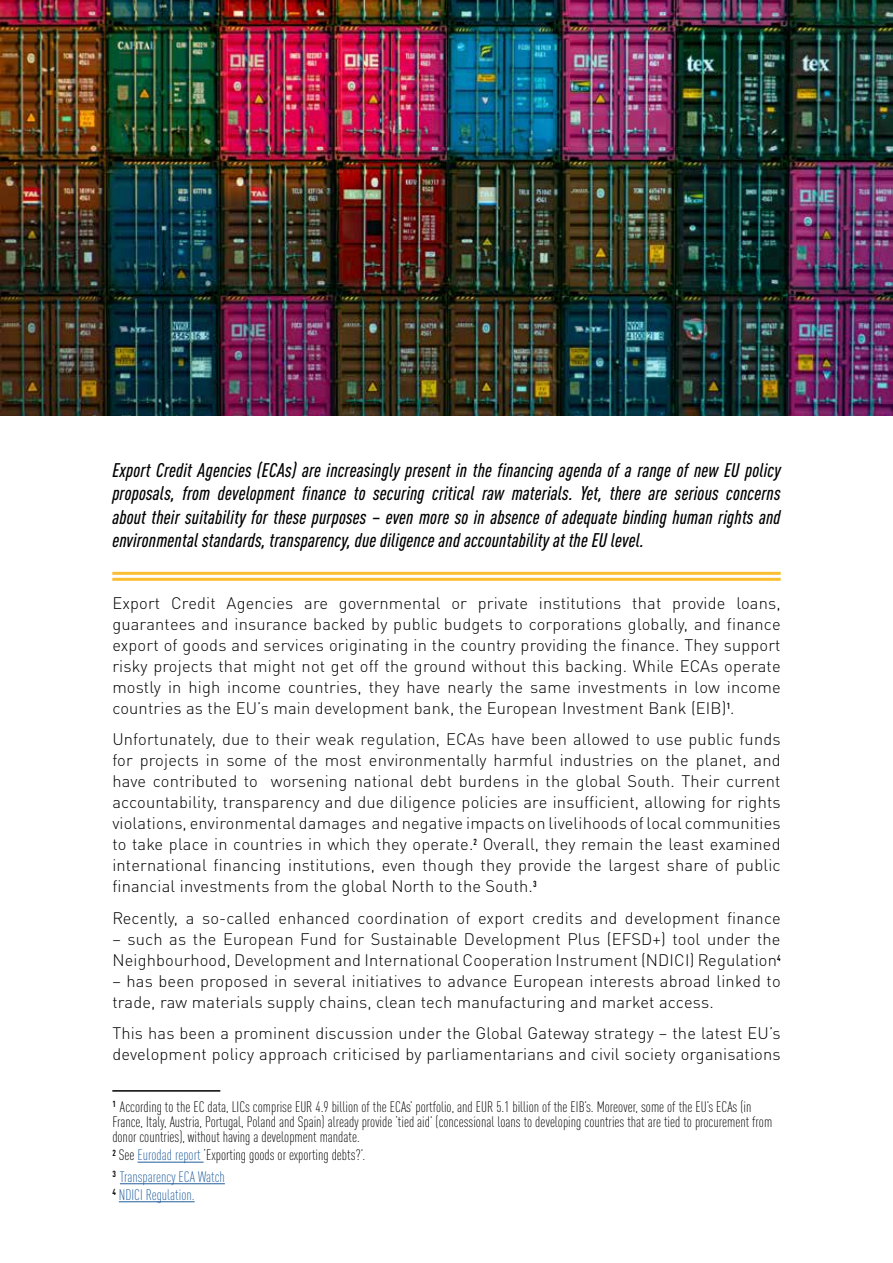
<style>
.page{position:relative;width:893px;height:1263px;background:#fff}
.page>*{position:absolute;margin:0;border:0;box-sizing:border-box;transform-origin:0 0}
.t1{font:italic 500 condensed 19.5px/23.4px "DIN Pro";letter-spacing:.01em;color:#000;text-align:justify}
.t2{font:300 16.5px/21px "DIN Pro";letter-spacing:.01em;color:#000}
.t3{font:300 condensed 15px/15px "DIN Pro";color:#000}
.t4{font:300 condensed 15px "DIN Pro";color:#215e9e}
.s1{color:#215e9e}
</style>
<div class="page">
<hr style="left:112px;top:1090px;width:108px;height:1px;background:#000">
<hr style="left:138px;top:1162px;width:66px;height:1px;background:#215e9e">
<hr style="left:120px;top:1183px;width:105px;height:1px;background:#215e9e">
<hr style="left:119px;top:1201px;width:76px;height:1px;background:#215e9e">
<hr style="left:112px;top:572px;width:669px;height:3px;background:#f9be32">
<hr style="left:112px;top:578px;width:669px;height:3px;background:#f9be32">
<img style="left:0;top:0;width:893px;height:415px">
<p class="t1" style="left:112px;top:456px;width:670px">Export Credit Agencies (ECAs) are increasingly present in the financing agenda of a range of new EU policy proposals, from development finance to securing critical raw materials. Yet, there are serious concerns about their suitability for these purposes – even more so in absence of adequate binding human rights and environmental standards, transparency, due diligence and accountability at the EU level.</p>
<p class="t2" style="left:112px;top:591px;width:670px;text-align:justify">Export Credit Agencies are governmental or private institutions that provide loans, guarantees and insurance backed by public budgets to corporations globally, and finance export of goods and services originating in the country providing the finance. They support risky projects that might not get off the ground without this backing. While ECAs operate mostly in high income countries, they have nearly the same investments in low income countries as the EU’s main development bank, the European Investment Bank (EIB)<sup>1</sup>.</p>
<p class="t2" style="left:112px;top:727px;width:670px;text-align:justify">Unfortunately, due to their weak regulation, ECAs have been allowed to use public funds for projects in some of the most environmentally harmful industries on the planet, and have contributed to worsening national debt burdens in the global South. Their current accountability, transparency and due diligence policies are insufficient, allowing for rights violations, environmental damages and negative impacts on livelihoods of local communities to take place in countries in which they operate.<sup>2</sup> Overall, they remain the least examined international financing institutions, even though they provide the largest share of public financial investments from the global North to the South.<sup>3</sup></p>
<p class="t2" style="left:112px;top:906px;width:670px">Recently, a so-called enhanced coordination of export credits and development finance</p>
<p class="t2" style="left:112px;top:927px;width:670px">– such as the European Fund for Sustainable Development Plus (EFSD+) tool under the<br>Neighbourhood, Development and International Cooperation Instrument (NDICI) Regulation<sup>4</sup></p>
<p class="t2" style="left:112px;top:969px;width:670px">– has been proposed in several initiatives to advance European interests abroad linked to trade, raw materials supply chains, clean tech manufacturing and market access.</p>
<p class="t2" style="left:112px;top:1021px;width:670px">This has been a prominent discussion under the Global Gateway strategy – the latest EU’s development policy approach criticised by parliamentarians and civil society organisations</p>
<p class="t3" style="left:112px;top:1099px;width:661px"><sup>1</sup> According to the EC data, LICs comprise EUR 4.9 billion of the ECAs’ portfolio, and EUR 5.1 billion of the EIB’s. Moreover, some of the EU’s ECAs (in<br>France, Italy, Austria, Portugal, Poland and Spain) already provide ‘tied aid’ (concessional loans to developing countries that are tied to procurement from donor countries), without having a development mandate.</p>
<p class="t3" style="left:112px;top:1143px;width:254px;line-height:21.6px"><sup>2</sup> See <span class="s1">Eurodad report</span> ‘Exporting goods or exporting debts?’.<br><sup>3</sup> <span class="s1">Transparency ECA Watch</span></p>
<p class="t4" style="left:112px;top:1184px;width:84px"><sup>4</sup> NDICI Regulation.</p>
</div>
